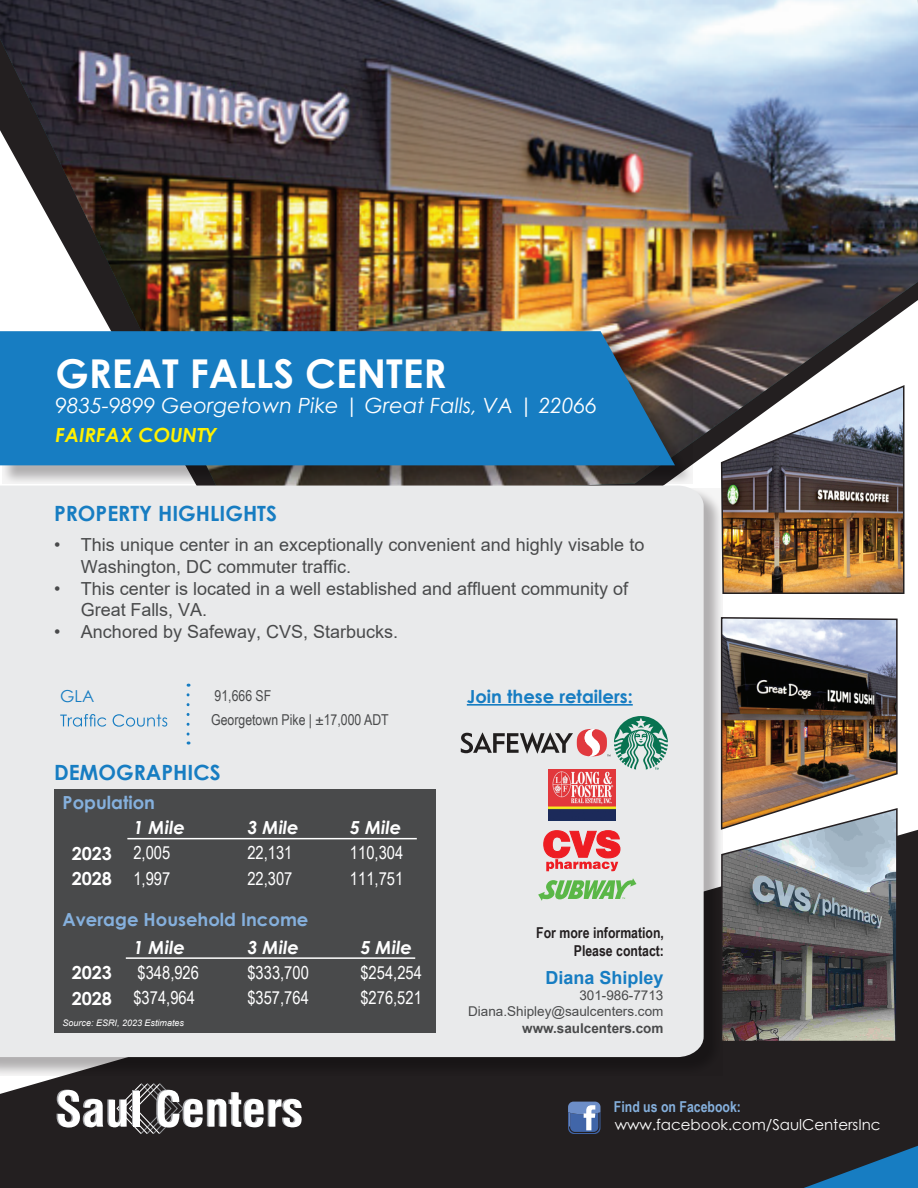
<style>
.page{position:relative;width:918px;height:1188px;background:#fff}
.page>*{position:absolute;margin:0;border:0;box-sizing:border-box;transform-origin:0 0}
.t1{font:700 39.75px "Century Gothic";color:#fff}
.t2{font:italic 21px "Century Gothic";color:#fff}
.t3{font:700 21px "Century Gothic";color:#177dc2}
.t4{font:italic 700 19.5px "Century Gothic";color:#fff101}
.t5{font:18px/21.6px "Arial";color:#494a4b}
.t6{font:18px "Arial Narrow";color:#fff}
.t7{font:700 18px "Century Gothic";color:#85b0dd}
.t8{font:italic 700 18px "Century Gothic";color:#fff}
.t9{font:700 18px "Century Gothic";color:#177dc2}
.t10{font:700 18px "Arial";color:#177dc2}
.t11{font:700 18px "Century Gothic";color:#fff}
.t12{font:16.5px "Century Gothic";color:#177dc2}
.t13{font:700 15px/18px "Arial Narrow";color:#231f20;text-align:right}
.t14{font:15px/24.3px "Arial Narrow";color:#494a4b}
.t15{font:15px "Century Gothic";color:#fff}
.t16{font:700 15px "Arial Narrow";color:#85b0dd}
.t17{font:13.5px/16.2px "Arial";color:#494a4b;text-align:right}
.t18{font:700 13.5px "Arial";color:#494a4b}
.t19{font:italic 9px "Arial";color:#fff}
.s1{font-family:"Century Gothic";font-weight:700}
</style>
<div class="page">
<div style="left:0;top:1076px;width:720px;height:112px;background:#231f20"></div>
<img style="left:0;top:0;width:918px;height:486px">
<svg style="left:0;top:490px;width:723px;height:586px;background:#5a5859"></svg>
<div style="left:0;top:486px;width:704px;height:571px;background:#e9eaeb"></div>
<svg style="left:2px;top:333px;width:691px;height:151px;background:#625c59"></svg>
<div style="left:0;top:331px;width:675px;height:134px;background:#177dc2"></div>
<hr style="left:467px;top:704px;width:166px;height:2px;background:#177dc2">
<div style="left:54px;top:789px;width:382px;height:244px;background:#494a4b"></div>
<hr style="left:127px;top:838px;width:290px;height:1px;background:#fff">
<hr style="left:126px;top:957px;width:289px;height:2px;background:#fff">
<svg style="left:57px;top:1083px;width:245px;height:51px"></svg>
<img style="left:720px;top:384px;width:185px;height:211px">
<img style="left:720px;top:616px;width:198px;height:572px">
<svg style="left:568px;top:1102px;width:32px;height:32px"></svg>
<svg style="left:543px;top:830px;width:77px;height:41px;background:#eb7579"></svg>
<svg style="left:461px;top:716px;width:207px;height:54px;background:#bdc2bf"></svg>
<svg style="left:60px;top:714px;width:107px;height:13px"></svg>
<svg style="left:187px;top:695px;width:3px;height:50px"></svg>
<svg style="left:538px;top:878px;width:98px;height:23px;background:#a0d098"></svg>
<img style="left:549px;top:770px;width:66px;height:51px">
<h1 class="t1" style="left:56px;top:343px;width:393px">GREAT FALLS CENTER</h1>
<p class="t2" style="left:56px;top:391px;width:543px">9835-9899 Georgetown Pike | Great Falls, VA | 22066</p>
<p class="t4" style="left:56px;top:420px;width:163px">FAIRFAX COUNTY</p>
<p class="t3" style="left:54px;top:497px;width:225px">PROPERTY HIGHLIGHTS</p>
<p class="t5" style="left:81px;top:534px;width:565px;text-indent:-27px">• This unique center in an exceptionally convenient and highly visable to<br>Washington, DC commuter traffic.</p>
<p class="t5" style="left:81px;top:577px;width:549px;text-indent:-27px">• This center is located in a well established and affluent community of<br>Great Falls, VA.</p>
<p class="t5" style="left:54px;top:621px;width:346px">• Anchored by Safeway, CVS, Starbucks.</p>
<p class="t12" style="left:60px;top:685px;width:36px">GLA</p>
<p class="t14" style="left:211px;top:683px;width:179px">91,666 SF<br>Georgetown Pike | ±17,000 ADT</p>
<p class="t3" style="left:54px;top:756px;width:168px">DEMOGRAPHICS</p>
<p class="t7" style="left:63px;top:789px;width:94px">Population</p>
<p class="t8" style="left:133px;top:814px;width:53px">1 Mile</p>
<p class="t8" style="left:247px;top:814px;width:53px">3 Mile</p>
<p class="t8" style="left:350px;top:814px;width:53px">5 Mile</p>
<p class="t6" style="left:72px;top:840px;width:100px"><span class="s1">2023</span> 2,005</p>
<p class="t6" style="left:247px;top:840px;width:47px">22,131</p>
<p class="t6" style="left:350px;top:840px;width:55px">110,304</p>
<p class="t6" style="left:72px;top:865px;width:100px"><span class="s1">2028</span> 1,997</p>
<p class="t6" style="left:247px;top:865px;width:47px">22,307</p>
<p class="t6" style="left:350px;top:865px;width:55px">111,751</p>
<p class="t7" style="left:63px;top:906px;width:247px">Average Household Income</p>
<p class="t8" style="left:133px;top:934px;width:53px">1 Mile</p>
<p class="t8" style="left:247px;top:934px;width:53px">3 Mile</p>
<p class="t8" style="left:360px;top:934px;width:53px">5 Mile</p>
<p class="t11" style="left:72px;top:959px;width:42px">2023</p>
<p class="t6" style="left:138px;top:959px;width:63px">$348,926</p>
<p class="t6" style="left:247px;top:959px;width:63px">$333,700</p>
<p class="t6" style="left:360px;top:959px;width:63px">$254,254</p>
<p class="t6" style="left:72px;top:985px;width:125px"><span class="s1">2028</span> $374,964</p>
<p class="t6" style="left:247px;top:985px;width:63px">$357,764</p>
<p class="t6" style="left:360px;top:985px;width:63px">$276,521</p>
<p class="t19" style="left:63px;top:1017px;width:123px">Source: ESRI, 2023 Estimates</p>
<p class="t9" style="left:467px;top:683px;width:167px">Join these retailers:</p>
<p class="t13" style="left:536px;top:923px;width:129px">For more information,<br>Please contact:</p>
<p class="t10" style="left:545px;top:965px;width:120px">Diana Shipley</p>
<p class="t17" style="left:468px;top:987px;width:197px">301-986-7713<br>Diana.Shipley@saulcenters.com</p>
<p class="t18" style="left:522px;top:1018px;width:143px">www.saulcenters.com</p>
<p class="t16" style="left:614px;top:1095px;width:129px">Find us on Facebook:</p>
<p class="t15" style="left:615px;top:1114px;width:268px">www.facebook.com/SaulCentersInc</p>
</div>
